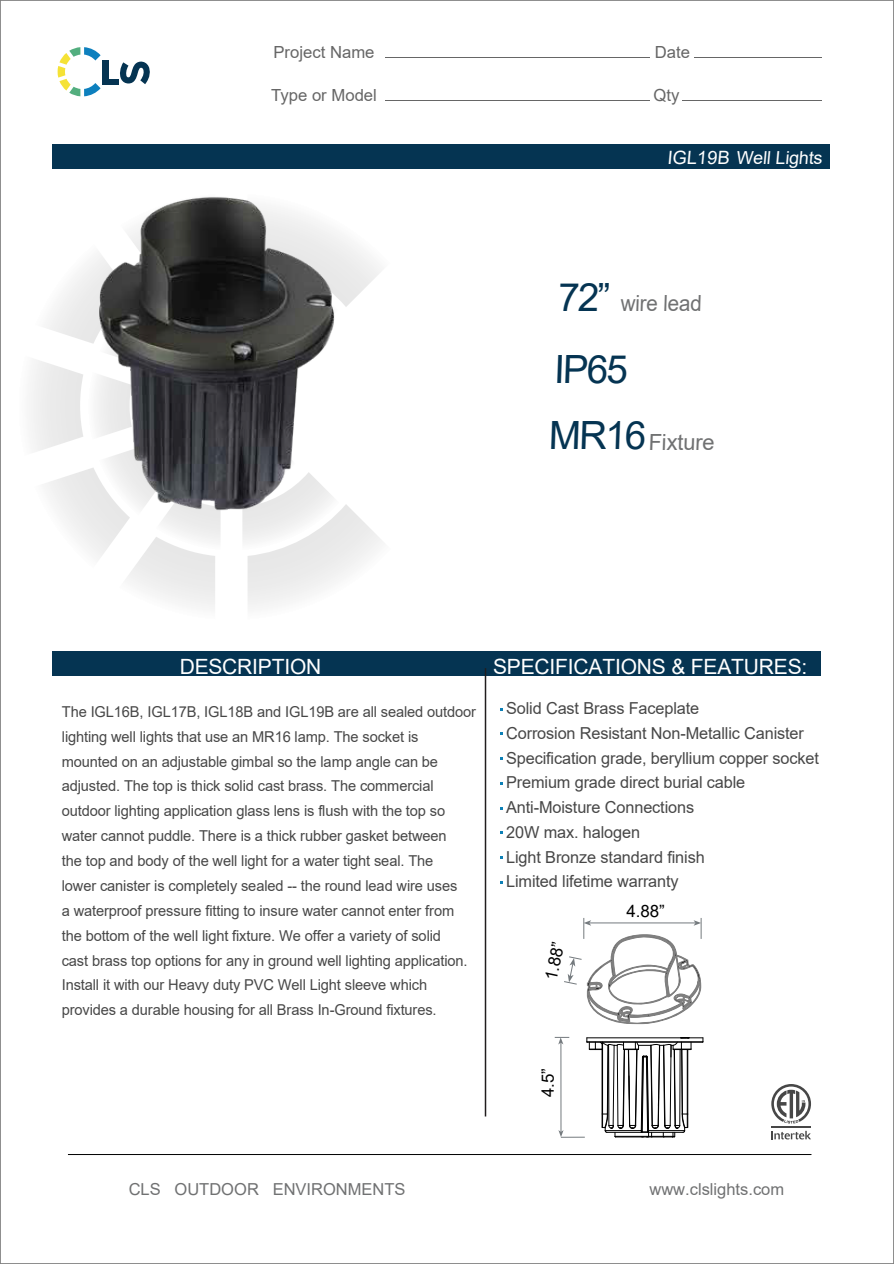
<style>
.page{position:relative;width:894px;height:1264px;background:#fff}
.page>*{position:absolute;margin:0;border:0;box-sizing:border-box;transform-origin:0 0}
.t1{font:38.85px "Arial";color:#053452}
.t2{font:22.2px "Arial";color:#707172;scale:.93 1}
.t3{font:22.2px "Arial";color:#707172}
.t4{font:21px "Arial";letter-spacing:-.01em;color:#fff}
.t5{font:18px "Arial";color:#fff}
.t6{font:17.1px "Arial";color:#000}
.t7{font:16.65px "Arial";color:#666}
.t8{font:16.5px/24.8px "Arial";letter-spacing:-.01em;color:#474747}
.t9{font:16.5px "Arial";color:#707172}
.t10{font:15px/24.9px "Arial";letter-spacing:-.01em;color:#474747}
.s1{font-size:18.3px}
</style>
<div class="page">
<svg style="left:31px;top:240px;width:351px;height:367px"></svg>
<div style="left:424px;top:651px;width:397px;height:25px;background:#053452"></div>
<div style="left:52px;top:651px;width:372px;height:25px;background:#053452"></div>
<svg style="left:771px;top:1130px;width:40px;height:9px"></svg>
<hr style="left:771px;top:1126px;width:40px;height:1px;background:#474747">
<svg style="left:771px;top:1084px;width:40px;height:39px"></svg>
<hr style="left:485px;top:668px;width:1px;height:448px;background:#211d1e">
<hr style="left:68px;top:1154px;width:743px;height:1px;background:#000">
<div style="left:52px;top:145px;width:777px;height:24px;background:#053452"></div>
<hr style="left:587px;top:1041px;width:116px;height:1px;background:#000">
<hr style="left:587px;top:1037px;width:116px;height:1px;background:#000">
<hr style="left:587px;top:1042px;width:115px;height:1px;background:#000">
<svg style="left:555px;top:1036px;width:137px;height:102px"></svg>
<svg style="left:564px;top:918px;width:138px;height:106px"></svg>
<img style="left:87px;top:197px;width:258px;height:321px">
<svg style="left:58px;top:47px;width:43px;height:49px"></svg>
<div style="left:102px;top:60px;width:6px;height:25px;background:#053452"></div>
<div style="left:102px;top:79px;width:17px;height:6px;background:#053452"></div>
<svg style="left:120px;top:61px;width:30px;height:23px"></svg>
<hr style="left:385px;top:57px;width:264px;height:1px;background:#666">
<hr style="left:385px;top:101px;width:264px;height:1px;background:#666">
<hr style="left:695px;top:57px;width:127px;height:1px;background:#666">
<hr style="left:682px;top:101px;width:140px;height:1px;background:#666">
<p class="t7" style="left:273px;top:40px;width:103px">Project Name</p>
<p class="t7" style="left:271px;top:84px;width:107px">Type or Model</p>
<p class="t7" style="left:655px;top:40px;width:37px">Date</p>
<p class="t7" style="left:653px;top:84px;width:27px">Qty</p>
<p class="t5" style="left:667px;top:146px;width:159px"><span class="s1">IGL19B</span> Well Lights</p>
<h1 class="t1" style="left:558px;top:270px;width:55px">72”</h1>
<h2 class="t2" style="left:620px;top:288px;width:90px">wire lead</h2>
<h1 class="t1" style="left:554px;top:343px;width:77px">IP65</h1>
<h1 class="t1" style="left:548px;top:409px;width:101px">MR16</h1>
<h2 class="t3" style="left:648px;top:426px;width:69px">Fixture</h2>
<h3 class="t4" style="left:180px;top:652px;width:143px">DESCRIPTION</h3>
<p class="t10" style="left:62px;top:699px;width:416px">The IGL16B, IGL17B, IGL18B and IGL19B are all sealed outdoor lighting well lights that use an MR16 lamp. The socket is mounted on an adjustable gimbal so the lamp angle can be adjusted. The top is thick solid cast brass. The commercial outdoor lighting application glass lens is flush with the top so water cannot puddle. There is a thick rubber gasket between<br>the top and body of the well light for a water tight seal. The<br>lower canister is completely sealed -- the round lead wire uses<br>a waterproof pressure fitting to insure water cannot enter from the bottom of the well light fixture. We offer a variety of solid<br>cast brass top options for any in ground well lighting application.<br>Install it with our Heavy duty PVC Well Light sleeve which provides a durable housing for all Brass In-Ground fixtures.</p>
<h3 class="t4" style="left:493px;top:652px;width:316px">SPECIFICATIONS &amp; FEATURES:</h3>
<p class="t8" style="left:506px;top:696px;width:299px">Solid Cast Brass Faceplate<br>Corrosion Resistant Non-Metallic Canister</p>
<p class="t8" style="left:506px;top:770px;width:241px">Premium grade direct burial cable<br>Anti-Moisture Connections<br>20W max. halogen<br>Light Bronze standard finish<br>Limited lifetime warranty</p>
<p class="t8" style="left:506px;top:745px;width:314px">Specification grade, beryllium copper socket</p>
<p class="t6" style="left:539px;top:977px;width:40px;rotate:-78deg">1.88”</p>
<p class="t6" style="left:626px;top:899px;width:40px">4.88”</p>
<p class="t6" style="left:536px;top:1097px;width:31px;rotate:-90deg">”5.4</p>
<p class="t9" style="left:129px;top:1178px;width:278px">CLS OUTDOOR ENVIRONMENTS</p>
<p class="t9" style="left:649px;top:1178px;width:136px">www.clslights.com</p>
</div>
